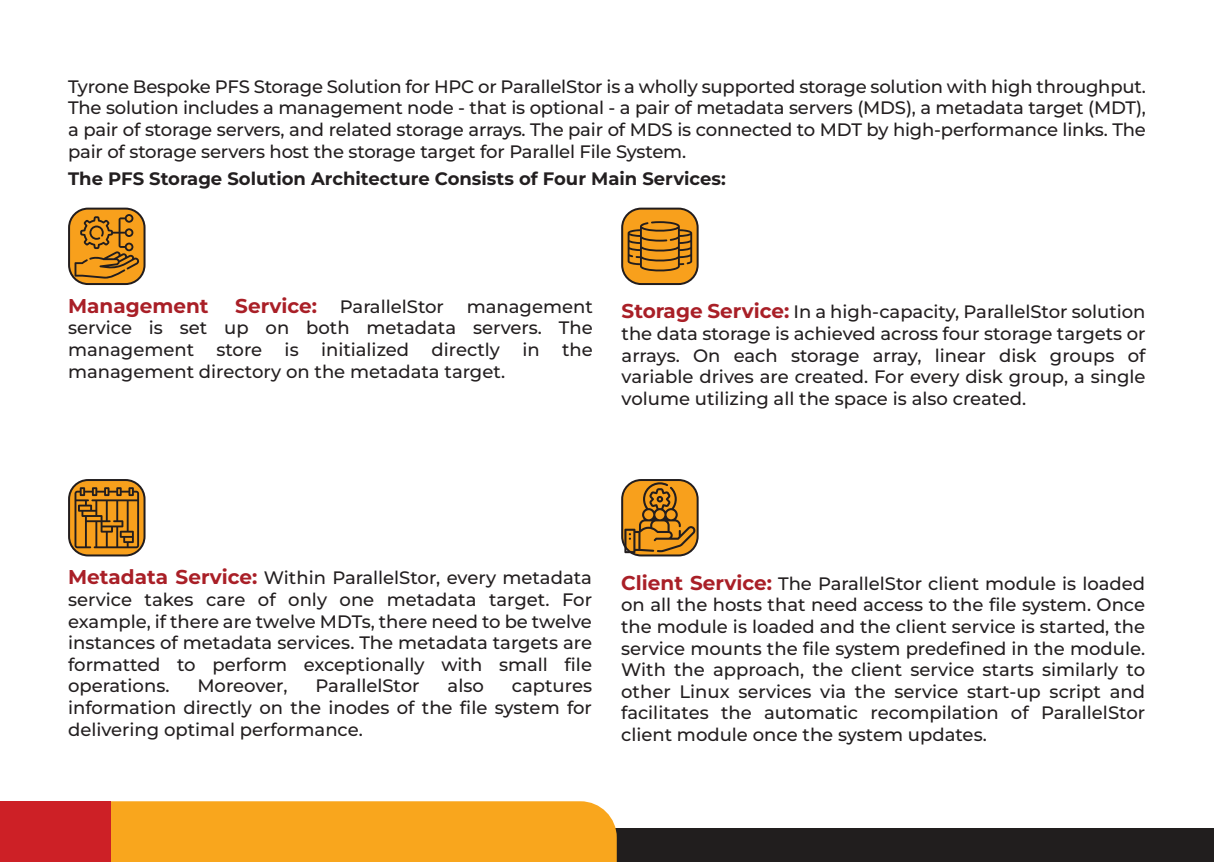
<style>
.page{position:relative;width:1214px;height:862px;background:#fff}
.page>*{position:absolute;margin:0;border:0;box-sizing:border-box;transform-origin:0 0}
.t1{font:700 20px "Montserrat";color:#a91f27}
.t2{font:500 18px/21.6px "Montserrat";color:#231f20;text-align:justify}
.t3{font:700 18px "Montserrat";color:#231f20}
.s1{font-weight:700;font-size:20px;color:#a91f27}
</style>
<div class="page">
<div style="left:28px;top:828px;width:1185px;height:34px;background:#211e1e"></div>
<div style="left:111px;top:801px;width:505px;height:61px;background:#f9a61d"></div>
<div style="left:0;top:801px;width:111px;height:61px;background:#cd2026"></div>
<svg style="left:621px;top:479px;width:77px;height:77px"></svg>
<svg style="left:68px;top:208px;width:77px;height:77px"></svg>
<svg style="left:621px;top:208px;width:77px;height:77px"></svg>
<svg style="left:68px;top:479px;width:77px;height:77px"></svg>
<p class="t2" style="left:68px;top:75px;width:1079px">Tyrone Bespoke PFS Storage Solution for HPC or ParallelStor is a wholly supported storage solution with high throughput.<br>The solution includes a management node - that is optional - a pair of metadata servers (MDS), a metadata target (MDT), a pair of storage servers, and related storage arrays. The pair of MDS is connected to MDT by high-performance links. The pair of storage servers host the storage target for Parallel File System.</p>
<p class="t3" style="left:68px;top:167px;width:659px">The PFS Storage Solution Architecture Consists of Four Main Services:</p>
<p class="t1" style="left:68px;top:292px;width:142px">Management</p>
<p class="t1" style="left:235px;top:292px;width:83px">Service:</p>
<p class="t2" style="left:340px;top:295px;width:106px">ParallelStor</p>
<p class="t2" style="left:68px;top:295px;width:526px;text-indent:398px">management service is set up on both metadata servers. The management store is initialized directly in the management directory on the metadata target.</p>
<p class="t2" style="left:621px;top:301px;width:525px"><span class="s1">Storage Service:</span> In a high-capacity, ParallelStor solution the data storage is achieved across four storage targets or arrays. On each storage array, linear disk groups of variable drives are created. For every disk group, a single volume utilizing all the space is also created.</p>
<p class="t2" style="left:68px;top:566px;width:525px"><span class="s1">Metadata Service:</span> Within ParallelStor, every metadata service takes care of only one metadata target. For example, if there are twelve MDTs, there need to be twelve instances of metadata services. The metadata targets are formatted to perform exceptionally with small file operations.</p>
<p class="t2" style="left:197px;top:674px;width:92px">Moreover,</p>
<p class="t2" style="left:315px;top:674px;width:106px">ParallelStor</p>
<p class="t2" style="left:447px;top:674px;width:38px">also</p>
<p class="t2" style="left:68px;top:674px;width:525px;text-indent:443px">captures information directly on the inodes of the file system for delivering optimal performance.</p>
<p class="t2" style="left:621px;top:572px;width:525px"><span class="s1">Client Service:</span> The ParallelStor client module is loaded on all the hosts that need access to the file system. Once the module is loaded and the client service is started, the service mounts the file system predefined in the module.<br>With the approach, the client service starts similarly to other Linux services via the service start-up script and facilitates the automatic recompilation of ParallelStor client module once the system updates.</p>
</div>
